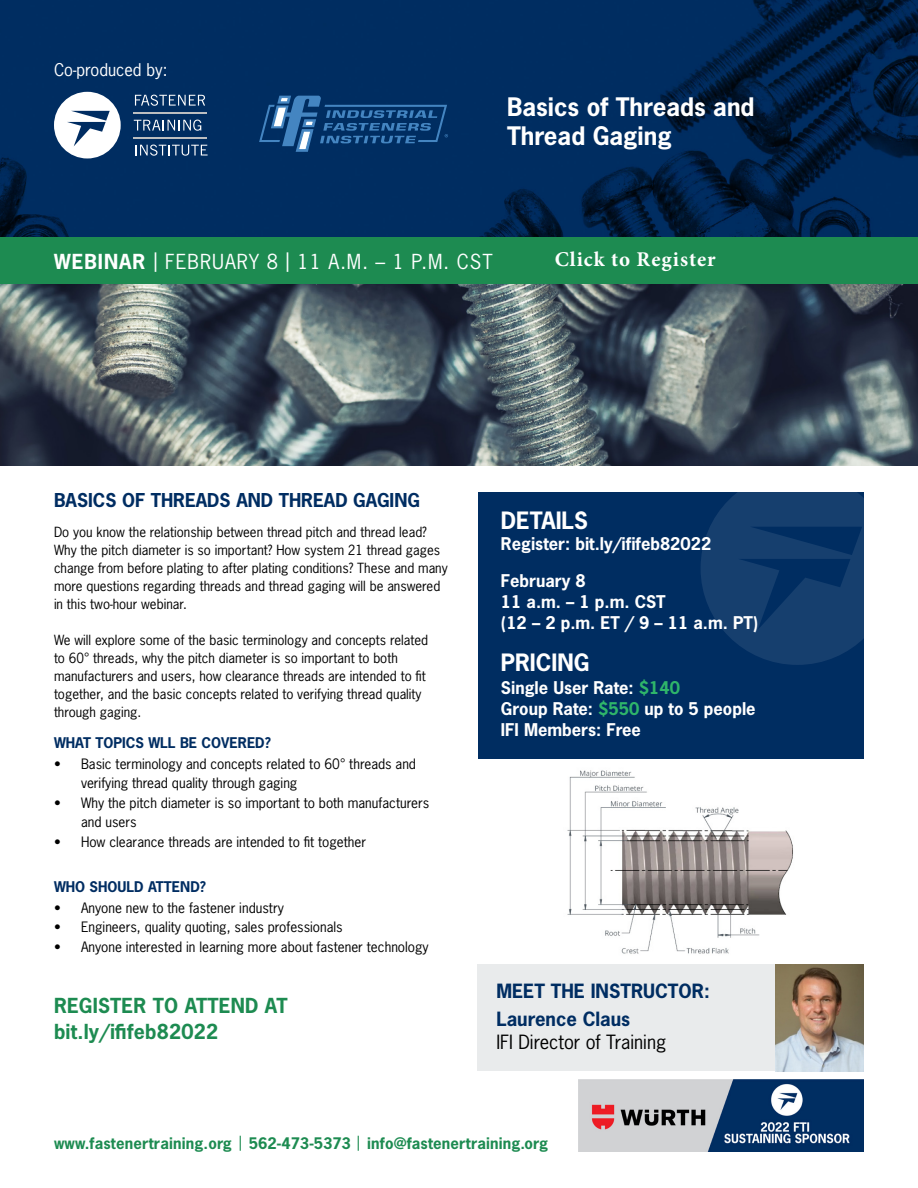
<style>
.page{position:relative;width:918px;height:1188px;background:#fff}
.page>*{position:absolute;margin:0;border:0;box-sizing:border-box;transform-origin:0 0}
.t1{font:700 24px/28.8px "News Gothic Std";color:#fff}
.t2{font:700 22.5px "News Gothic Std";color:#fff}
.t3{font:700 21px "Minion Pro";letter-spacing:.045em;color:#fff}
.t4{font:700 19.5px/25.5px "News Gothic Std";letter-spacing:.01em;color:#1d8b51}
.t5{font:19.5px "News Gothic Std";letter-spacing:.05em;color:#fff}
.t6{font:700 18.45px "News Gothic Std";color:#002d62}
.t7{font:18.45px "News Gothic Std";color:#000}
.t8{font:700 18px "News Gothic Std";color:#002d62}
.t9{font:700 16.5px/21px "News Gothic Std";color:#fff}
.t10{font:16.5px "News Gothic Std";color:#fff}
.t11{font:700 15px "News Gothic Std";letter-spacing:.01em;color:#1d8b51}
.t12{font:700 13.8px "News Gothic Std";color:#002d62}
.t13{font:13.5px/19.5px "News Gothic Std";color:#000}
.t14{font:13.2px/18px "News Gothic Std";color:#000}
.s1{font-weight:700}
.s2{color:#2fb56a}
.s3{font-weight:400}
</style>
<div class="page">
<img style="left:567px;top:770px;width:226px;height:184px">
<div style="left:478px;top:965px;width:385px;height:106px;background:#e9ebec"></div>
<img style="left:0;top:0;width:918px;height:238px">
<svg style="left:54px;top:92px;width:67px;height:66px"></svg>
<svg style="left:135px;top:95px;width:70px;height:11px"></svg>
<svg style="left:134px;top:120px;width:67px;height:11px"></svg>
<svg style="left:135px;top:145px;width:73px;height:11px"></svg>
<hr style="left:133px;top:112px;width:74px;height:2px;background:#bcbec0">
<hr style="left:133px;top:137px;width:74px;height:2px;background:#bcbec0">
<img style="left:0;top:284px;width:918px;height:181px">
<div style="left:0;top:238px;width:918px;height:46px;background:#1d8b51"></div>
<div style="left:478px;top:492px;width:386px;height:267px;background:#002d61"></div>
<svg style="left:701px;top:492px;width:163px;height:173px"></svg>
<img style="left:578px;top:1079px;width:285px;height:73px">
<svg style="left:259px;top:96px;width:189px;height:56px;background:#194b80"></svg>
<img style="left:776px;top:965px;width:87px;height:106px">
<p class="t10" style="left:54px;top:59px;width:115px">Co-produced by:</p>
<h1 class="t1" style="left:507px;top:92px;width:249px">Basics of Threads and<br>Thread Gaging</h1>
<h3 class="t5" style="left:54px;top:249px;width:440px"><span class="s1">WEBINAR</span> | FEBRUARY 8 | 11 A.M. – 1 P.M. CST</h3>
<h3 class="t3" style="left:555px;top:245px;width:163px">Click to Register</h3>
<h3 class="t8" style="left:54px;top:488px;width:367px">BASICS OF THREADS AND THREAD GAGING</h3>
<p class="t14" style="left:54px;top:523px;width:395px">Do you know the relationship between thread pitch and thread lead?<br>Why the pitch diameter is so important? How system 21 thread gages change from before plating to after plating conditions? These and many more questions regarding threads and thread gaging will be answered in this two-hour webinar.</p>
<p class="t14" style="left:54px;top:631px;width:376px">We will explore some of the basic terminology and concepts related to 60° threads, why the pitch diameter is so important to both manufacturers and users, how clearance threads are intended to fit together, and the basic concepts related to verifying thread quality through gaging.</p>
<p class="t12" style="left:54px;top:733px;width:219px">WHAT TOPICS WLL BE COVERED?</p>
<p class="t13" style="left:81px;top:754px;width:337px;text-indent:-27px">• Basic terminology and concepts related to 60° threads and verifying thread quality through gaging</p>
<p class="t13" style="left:81px;top:793px;width:350px;text-indent:-27px">• Why the pitch diameter is so important to both manufacturers and users</p>
<p class="t13" style="left:54px;top:832px;width:314px">• How clearance threads are intended to fit together</p>
<p class="t12" style="left:54px;top:877px;width:154px">WHO SHOULD ATTEND?</p>
<p class="t13" style="left:54px;top:898px;width:231px">• Anyone new to the fastener industry</p>
<p class="t13" style="left:54px;top:917px;width:290px">• Engineers, quality quoting, sales professionals</p>
<p class="t13" style="left:54px;top:937px;width:376px">• Anyone interested in learning more about fastener technology</p>
<h2 class="t2" style="left:501px;top:506px;width:89px">DETAILS</h2>
<p class="t9" style="left:501px;top:533px;width:212px">Register: bit.ly/ififeb82022</p>
<p class="t9" style="left:501px;top:570px;width:259px">February 8<br>11 a.m. – 1 p.m. CST<br>(12 – 2 p.m. ET / 9 – 11 a.m. PT)</p>
<h2 class="t2" style="left:501px;top:648px;width:90px">PRICING</h2>
<p class="t9" style="left:501px;top:677px;width:256px">Single User Rate: <span class="s2">$140<br></span>Group Rate: <span class="s2">$550</span> up to 5 people<br>IFI Members: Free</p>
<h3 class="t4" style="left:54px;top:993px;width:235px">REGISTER TO ATTEND AT bit.ly/ififeb82022</h3>
<h3 class="t6" style="left:496px;top:979px;width:215px">MEET THE INSTRUCTOR:</h3>
<h3 class="t6" style="left:496px;top:1007px;width:135px">Laurence Claus</h3>
<h3 class="t7" style="left:496px;top:1030px;width:171px">IFI Director of Training</h3>
<p class="t11" style="left:54px;top:1133px;width:496px">www.fastenertraining.org <span class="s3">|</span> 562-473-5373 <span class="s3">|</span> info@fastenertraining.org</p>
</div>
